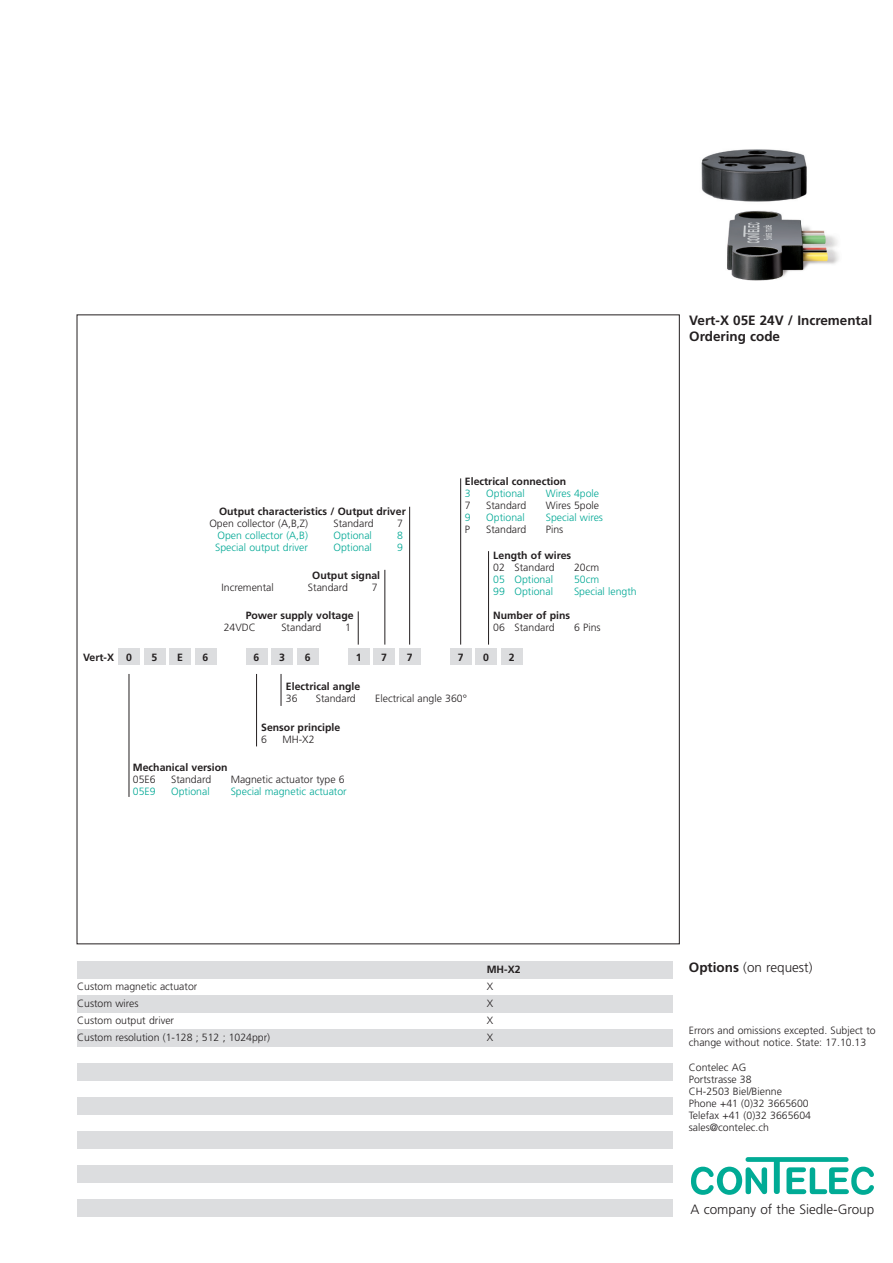
<style>
.page{position:relative;width:893px;height:1263px;background:#fff}
.page>*{position:absolute;margin:0;border:0;box-sizing:border-box;transform-origin:0 0}
.t1{font:300 13.5px "Frutiger LT";color:#231f20}
.t2{font:700 13.5px/16.5px "Frutiger LT";color:#231f20}
.t3{font:300 10.5px/12px "Frutiger LT";color:#231f20}
.t4{font:700 10.5px "Frutiger LT";color:#231f20}
.t5{font:300 10.5px "Frutiger LT";color:#00a895}
.s1{font-weight:700}
</style>
<div class="page">
<svg style="left:691px;top:1157px;width:183px;height:38px"></svg>
<img style="left:701px;top:149px;width:138px;height:132px">
<div style="left:118px;top:648px;width:22px;height:17px;background:#dcdddf"></div>
<div style="left:144px;top:648px;width:21px;height:17px;background:#dcdddf"></div>
<div style="left:169px;top:648px;width:22px;height:17px;background:#dcdddf"></div>
<div style="left:195px;top:648px;width:21px;height:17px;background:#dcdddf"></div>
<div style="left:246px;top:648px;width:21px;height:17px;background:#dcdddf"></div>
<div style="left:271px;top:648px;width:22px;height:17px;background:#dcdddf"></div>
<div style="left:297px;top:648px;width:21px;height:17px;background:#dcdddf"></div>
<div style="left:348px;top:648px;width:21px;height:17px;background:#dcdddf"></div>
<div style="left:373px;top:648px;width:22px;height:17px;background:#dcdddf"></div>
<div style="left:399px;top:648px;width:21px;height:17px;background:#dcdddf"></div>
<div style="left:450px;top:648px;width:21px;height:17px;background:#dcdddf"></div>
<div style="left:476px;top:648px;width:21px;height:17px;background:#dcdddf"></div>
<div style="left:501px;top:648px;width:21px;height:17px;background:#dcdddf"></div>
<hr style="left:281px;top:674px;width:1px;height:32px;background:#231f20">
<hr style="left:256px;top:674px;width:1px;height:72px;background:#231f20">
<hr style="left:129px;top:674px;width:1px;height:123px;background:#231f20">
<hr style="left:488px;top:551px;width:1px;height:94px;background:#231f20">
<hr style="left:460px;top:478px;width:1px;height:167px;background:#231f20">
<hr style="left:358px;top:611px;width:1px;height:34px;background:#231f20">
<hr style="left:384px;top:570px;width:1px;height:75px;background:#231f20">
<hr style="left:409px;top:507px;width:1px;height:138px;background:#231f20">
<div style="left:77px;top:961px;width:595px;height:17px;background:#dcdddf"></div>
<div style="left:77px;top:995px;width:595px;height:17px;background:#dcdddf"></div>
<div style="left:77px;top:1029px;width:595px;height:17px;background:#dcdddf"></div>
<div style="left:77px;top:1063px;width:595px;height:17px;background:#dcdddf"></div>
<div style="left:77px;top:1097px;width:595px;height:17px;background:#dcdddf"></div>
<div style="left:77px;top:1131px;width:595px;height:17px;background:#dcdddf"></div>
<div style="left:77px;top:1165px;width:595px;height:17px;background:#dcdddf"></div>
<div style="left:77px;top:1199px;width:595px;height:17px;background:#dcdddf"></div>
<p class="t4" style="left:219px;top:505px;width:188px">Output characteristics / Output driver</p>
<p class="t3" style="left:209px;top:518px;width:100px">Open collector (A,B,Z)</p>
<p class="t3" style="left:333px;top:518px;width:42px">Standard</p>
<p class="t3" style="left:397px;top:518px;width:7px">7</p>
<p class="t5" style="left:217px;top:530px;width:92px">Open collector (A,B)</p>
<p class="t5" style="left:333px;top:530px;width:40px">Optional</p>
<p class="t5" style="left:397px;top:530px;width:7px">8</p>
<p class="t5" style="left:215px;top:542px;width:94px">Special output driver</p>
<p class="t5" style="left:333px;top:542px;width:40px">Optional</p>
<p class="t5" style="left:397px;top:542px;width:7px">9</p>
<p class="t4" style="left:312px;top:569px;width:69px">Output signal</p>
<p class="t3" style="left:222px;top:581px;width:54px">Incremental</p>
<p class="t3" style="left:308px;top:581px;width:42px">Standard</p>
<p class="t3" style="left:372px;top:581px;width:7px">7</p>
<p class="t4" style="left:246px;top:609px;width:109px">Power supply voltage</p>
<p class="t3" style="left:224px;top:622px;width:34px">24VDC</p>
<p class="t3" style="left:281px;top:622px;width:42px">Standard</p>
<p class="t3" style="left:345px;top:622px;width:7px">1</p>
<p class="t4" style="left:465px;top:475px;width:103px">Electrical connection</p>
<p class="t5" style="left:465px;top:487px;width:7px">3</p>
<p class="t5" style="left:486px;top:487px;width:40px">Optional</p>
<p class="t5" style="left:546px;top:487px;width:55px">Wires 4pole</p>
<p class="t3" style="left:465px;top:500px;width:7px">7</p>
<p class="t3" style="left:486px;top:500px;width:42px">Standard</p>
<p class="t3" style="left:546px;top:500px;width:55px">Wires 5pole</p>
<p class="t5" style="left:465px;top:512px;width:7px">9</p>
<p class="t5" style="left:486px;top:512px;width:40px">Optional</p>
<p class="t5" style="left:546px;top:512px;width:59px">Special wires</p>
<p class="t3" style="left:465px;top:524px;width:7px">P</p>
<p class="t3" style="left:486px;top:524px;width:42px">Standard</p>
<p class="t3" style="left:546px;top:524px;width:19px">Pins</p>
<p class="t4" style="left:493px;top:549px;width:79px">Length of wires</p>
<p class="t3" style="left:493px;top:561px;width:63px">02 Standard</p>
<p class="t3" style="left:574px;top:561px;width:27px">20cm</p>
<p class="t5" style="left:493px;top:573px;width:61px">05 Optional</p>
<p class="t5" style="left:574px;top:573px;width:27px">50cm</p>
<p class="t5" style="left:493px;top:585px;width:61px">99 Optional</p>
<p class="t5" style="left:574px;top:585px;width:64px">Special length</p>
<p class="t4" style="left:493px;top:609px;width:79px">Number of pins</p>
<p class="t3" style="left:493px;top:621px;width:63px">06 Standard</p>
<p class="t3" style="left:574px;top:621px;width:28px">6 Pins</p>
<p class="t4" style="left:83px;top:651px;width:50px">Vert-X 0</p>
<p class="t4" style="left:152px;top:651px;width:7px">5</p>
<p class="t4" style="left:177px;top:651px;width:7px">E</p>
<p class="t4" style="left:203px;top:651px;width:7px">6</p>
<p class="t4" style="left:254px;top:651px;width:7px">6</p>
<p class="t4" style="left:279px;top:651px;width:7px">3</p>
<p class="t4" style="left:305px;top:651px;width:7px">6</p>
<p class="t4" style="left:356px;top:651px;width:7px">1</p>
<p class="t4" style="left:381px;top:651px;width:7px">7</p>
<p class="t4" style="left:407px;top:651px;width:7px">7</p>
<p class="t4" style="left:458px;top:651px;width:7px">7</p>
<p class="t4" style="left:483px;top:651px;width:7px">0</p>
<p class="t4" style="left:509px;top:651px;width:7px">2</p>
<p class="t4" style="left:286px;top:680px;width:76px">Electrical angle</p>
<p class="t3" style="left:286px;top:693px;width:13px">36</p>
<p class="t3" style="left:316px;top:693px;width:42px">Standard</p>
<p class="t3" style="left:375px;top:693px;width:93px">Electrical angle 360°</p>
<p class="t4" style="left:261px;top:721px;width:81px">Sensor principle</p>
<p class="t3" style="left:261px;top:733px;width:7px">6</p>
<p class="t3" style="left:282px;top:733px;width:34px">MH-X2</p>
<p class="t4" style="left:133px;top:761px;width:96px">Mechanical version</p>
<p class="t3" style="left:133px;top:773px;width:24px">05E6</p>
<p class="t3" style="left:171px;top:773px;width:42px">Standard</p>
<p class="t3" style="left:231px;top:773px;width:116px">Magnetic actuator type 6</p>
<p class="t5" style="left:133px;top:785px;width:24px">05E9</p>
<p class="t5" style="left:171px;top:785px;width:40px">Optional</p>
<p class="t5" style="left:231px;top:785px;width:118px">Special magnetic actuator</p>
<p class="t2" style="left:689px;top:312px;width:184px">Vert-X 05E 24V / Incremental<br>Ordering code</p>
<p class="t4" style="left:487px;top:963px;width:35px">MH-X2</p>
<p class="t3" style="left:77px;top:981px;width:122px">Custom magnetic actuator</p>
<p class="t3" style="left:487px;top:981px;width:8px">X</p>
<p class="t3" style="left:77px;top:998px;width:63px">Custom wires</p>
<p class="t3" style="left:487px;top:998px;width:8px">X</p>
<p class="t3" style="left:77px;top:1015px;width:98px">Custom output driver</p>
<p class="t3" style="left:487px;top:1015px;width:8px">X</p>
<p class="t3" style="left:77px;top:1032px;width:195px">Custom resolution (1-128 ; 512 ; 1024ppr)</p>
<p class="t3" style="left:487px;top:1032px;width:8px">X</p>
<p class="t1" style="left:689px;top:960px;width:125px"><span class="s1">Options</span> (on request)</p>
<p class="t3" style="left:689px;top:1025px;width:188px">Errors and omissions excepted. Subject to change without notice. State: 17.10.13</p>
<p class="t3" style="left:689px;top:1061px;width:124px">Contelec AG<br>Portstrasse 38<br>CH-2503 Biel/Bienne<br>Phone +41 (0)32 3665600<br>Telefax +41 (0)32 3665604 sales@contelec.ch</p>
<p class="t1" style="left:691px;top:1201px;width:185px">A company of the Siedle-Group</p>
</div>
